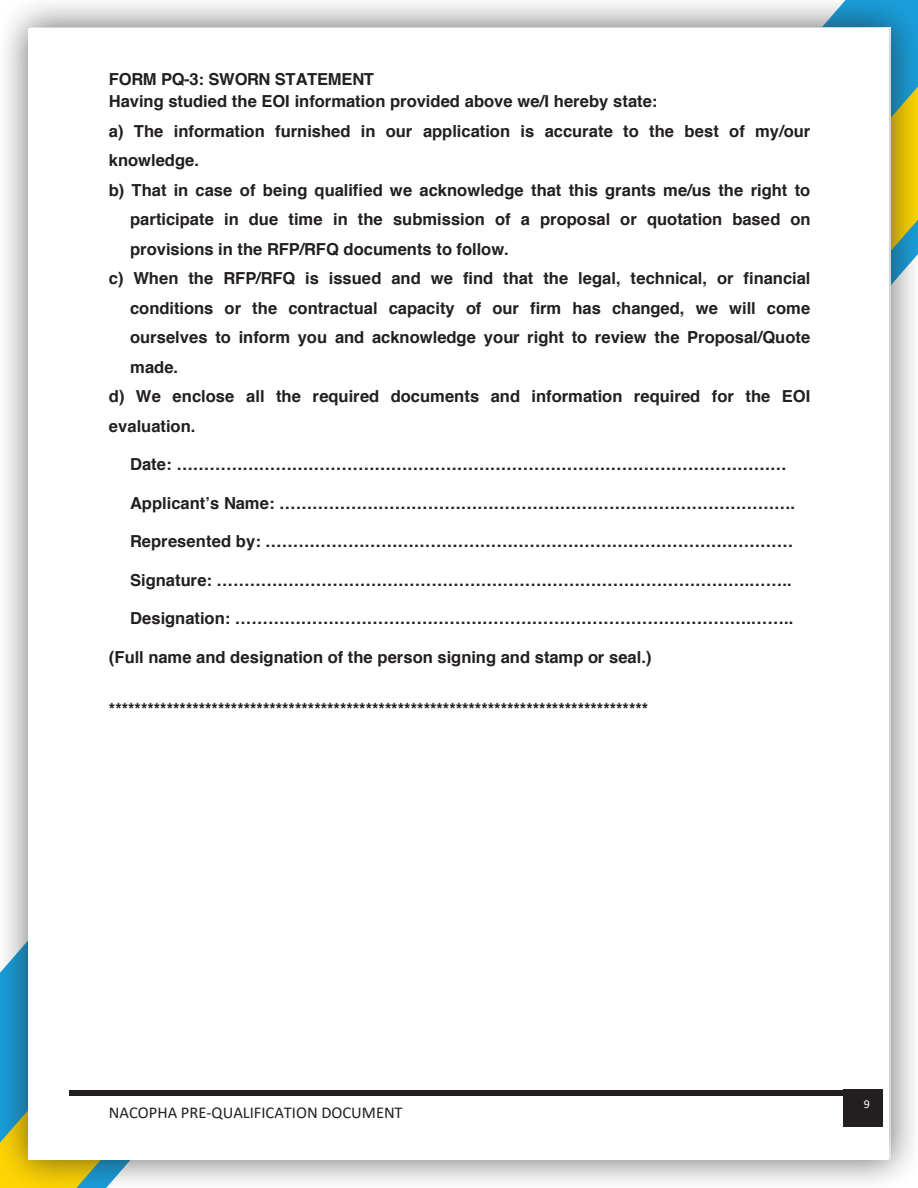
<style>
.page{position:relative;width:918px;height:1188px;background:#fff}
.page>*{position:absolute;margin:0;border:0;box-sizing:border-box;transform-origin:0 0}
.t1{font:700 16.5px/22.5px "Helvetica";color:#231f20}
.t2{font:700 16.5px "Helvetica";color:#231f20}
.t3{font:16.5px "Calibri";color:#231f20}
.t4{font:12px "Calibri";color:#fff}
.s1{font-style:inherit}
</style>
<div class="page">
<div style="left:0;top:0;width:918px;height:1188px;background:#231f20;opacity:.39"></div>
<div style="left:28px;top:28px;width:862px;height:1132px;background:#fff"></div>
<div style="left:843px;top:1089px;width:40px;height:37px;background:#231f20"></div>
<div style="left:70px;top:1090px;width:773px;height:5px;background:#231f20"></div>
<p class="t1" style="left:109px;top:68px;width:550px">FORM PQ-3: SWORN STATEMENT<br>Having studied the EOI information provided above we/I hereby state:</p>
<p class="t1" style="left:109px;top:120px;width:703px">a) The information furnished in our application is accurate to the best of my/our</p>
<p class="t1" style="left:109px;top:149px;width:92px">knowledge.</p>
<p class="t1" style="left:109px;top:179px;width:703px">b) That in case of being qualified we acknowledge that this grants me/us the right to</p>
<p class="t1" style="left:130px;top:208px;width:682px">participate in due time in the submission of a proposal or quotation based on</p>
<p class="t1" style="left:130px;top:238px;width:380px">provisions in the RFP/RFQ documents to follow.</p>
<p class="t1" style="left:109px;top:267px;width:703px">c) When the RFP/RFQ is issued and we find that the legal, technical, or financial</p>
<p class="t1" style="left:130px;top:297px;width:682px">conditions or the contractual capacity of our firm has changed, we will come</p>
<p class="t1" style="left:130px;top:326px;width:682px">ourselves to inform you and acknowledge your right to review the Proposal/Quote</p>
<p class="t1" style="left:130px;top:356px;width:49px">made.</p>
<p class="t1" style="left:109px;top:385px;width:703px">d) We enclose all the required documents and information required for the EOI</p>
<p class="t1" style="left:109px;top:415px;width:88px">evaluation.</p>
<p class="t2" style="left:130px;top:451px;width:658px">Date: …………………………………………………………………………………………………</p>
<p class="t2" style="left:130px;top:490px;width:667px">Applicant’s Name: ………………………………………………………………………………….</p>
<p class="t2" style="left:130px;top:528px;width:665px"><span class="s1">Represent</span>ed by: ……………………………………………………………………………………</p>
<p class="t2" style="left:130px;top:567px;width:663px">Signature: …………………………………………………………………………………….……<span class="s1">..</span></p>
<p class="t2" style="left:130px;top:605px;width:665px">Designation: ………………………………………………………………………………….……<span class="s1">..</span></p>
<p class="t1" style="left:109px;top:646px;width:544px">(Full name and designation of the person signing and stamp or seal.)</p>
<p class="t1" style="left:109px;top:698px;width:541px">************************************************************************************</p>
<p class="t3" style="left:109px;top:1101px;width:295px">NACOPHA PRE-QUALIFICATION DOCUMENT</p>
<p class="t4" style="left:864px;top:1096px;width:8px">9</p>
</div>
